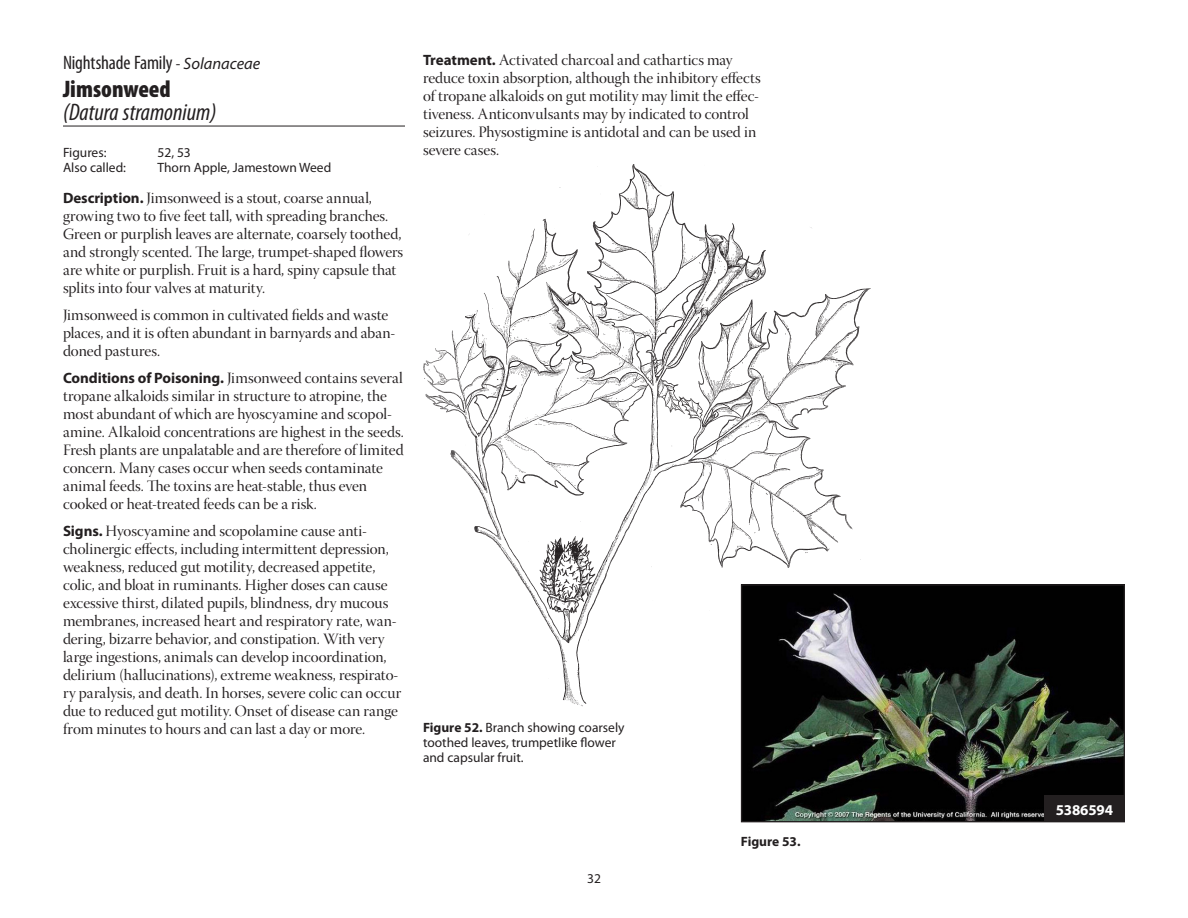
<style>
.page{position:relative;width:1188px;height:918px;background:#fff}
.page>*{position:absolute;margin:0;border:0;box-sizing:border-box;transform-origin:0 0}
._3__name{font:italic condensed 24px/22.5px "Myriad Pro";color:#231f20}
._1__family{font:condensed 19.5px "Myriad Pro";letter-spacing:-.01em;color:#231f20}
.body_inline_subs{font:15.75px/18px "Warnock Pro Disp";color:#231f20}
.body{font:15.75px/18px "Warnock Pro Disp";color:#231f20}
.table__title_Weedima{font:700 15px "Myriad Pro";letter-spacing:-.015em;color:#fff}
.table__title{font:13.5px/15px "Myriad Pro";color:#231f20}
._4__also_called_last{font:13.5px "Myriad Pro";color:#231f20}
._4__also_called{font:13.5px "Myriad Pro";color:#231f20}
.table__title-2{font:700 13.5px "Myriad Pro";color:#231f20}
.s1{font-size:16.5px}
.s2{font-style:italic;font-stretch:normal;font-size:16.5px}
.s3{font-family:"Myriad Pro";font-weight:700;font-size:15px}
.s4{font-weight:900;font-style:normal}
.s5{font-weight:700}
</style>
<div class="page">
<img style="left:423px;top:164px;width:448px;height:545px">
<img style="left:743px;top:586px;width:380px;height:234px">
<div style="left:741px;top:584px;width:384px;height:238px;border:1px solid #231f20"></div>
<div style="left:1044px;top:795px;width:81px;height:27px;background:#231f20"></div>
<hr style="left:63px;top:126px;width:342px;height:1px;background:#231f20">
<p class="_1__family" style="left:63px;top:50px;width:199px">Nightshade Family <span class="s1">-</span> <span class="s2">Solanaceae</span></p>
<p class="body_inline_subs" style="left:423px;top:53px;width:339px"><span class="s3">Treatment.</span> Activated charcoal and cathartics may reduce toxin absorption, although the inhibitory effects of tropane alkaloids on gut motility may limit the effec&shy;tiveness. Anticonvulsants may by indicated to control seizures. Physostigmine is antidotal and can be used in severe cases.</p>
<p class="_3__name" style="left:63px;top:78px;width:155px"><span class="s4">Jimsonweed </span>(Datura stramonium)</p>
<p class="_4__also_called" style="left:63px;top:144px;width:45px">Figures:</p>
<p class="_4__also_called" style="left:158px;top:144px;width:35px">52, 53</p>
<p class="_4__also_called_last" style="left:63px;top:159px;width:65px">Also called:</p>
<p class="_4__also_called_last" style="left:158px;top:159px;width:175px">Thorn Apple, Jamestown Weed</p>
<p class="body_inline_subs" style="left:63px;top:191px;width:342px"><span class="s3">Description.</span> Jimsonweed is a stout, coarse annual, growing two to five feet tall, with spreading branches.<br>Green or purplish leaves are alternate, coarsely toothed, and strongly scented. The large, trumpet-shaped flowers are white or purplish. Fruit is a hard, spiny capsule that splits into four valves at maturity.</p>
<p class="body" style="left:63px;top:308px;width:334px">Jimsonweed is common in cultivated fields and waste places, and it is often abundant in barnyards and aban&shy;doned pastures.</p>
<p class="body_inline_subs" style="left:63px;top:371px;width:343px"><span class="s3">Conditions of Poisoning.</span> Jimsonweed contains several tropane alkaloids similar in structure to atropine, the most abundant of which are hyoscyamine and scopol&shy;amine. Alkaloid concentrations are highest in the seeds.<br>Fresh plants are unpalatable and are therefore of limited concern. Many cases occur when seeds contaminate animal feeds. The toxins are heat-stable, thus even cooked or heat-treated feeds can be a risk.</p>
<p class="body_inline_subs" style="left:63px;top:524px;width:340px"><span class="s3">Signs.</span> Hyoscyamine and scopolamine cause anti&shy;cholinergic effects, including intermittent depression, weakness, reduced gut motility, decreased appetite, colic, and bloat in ruminants. Higher doses can cause excessive thirst, dilated pupils, blindness, dry mucous membranes, increased heart and respiratory rate, wan&shy;dering, bizarre behavior, and constipation. With very large ingestions, animals can develop incoordination, delirium (hallucinations), extreme weakness, respirato&shy;ry paralysis, and death. In horses, severe colic can occur due to reduced gut motility. Onset of disease can range from minutes to hours and can last a day or more.</p>
<p class="table__title" style="left:423px;top:720px;width:203px"><span class="s5">Figure 52.</span> Branch showing coarsely toothed leaves, trumpetlike flower and capsular fruit.</p>
<p class="table__title" style="left:587px;top:871px;width:15px">32</p>
<p class="table__title-2" style="left:741px;top:833px;width:61px">Figure 53.</p>
<p class="table__title_Weedima" style="left:1056px;top:800px;width:59px">5386594</p>
</div>
